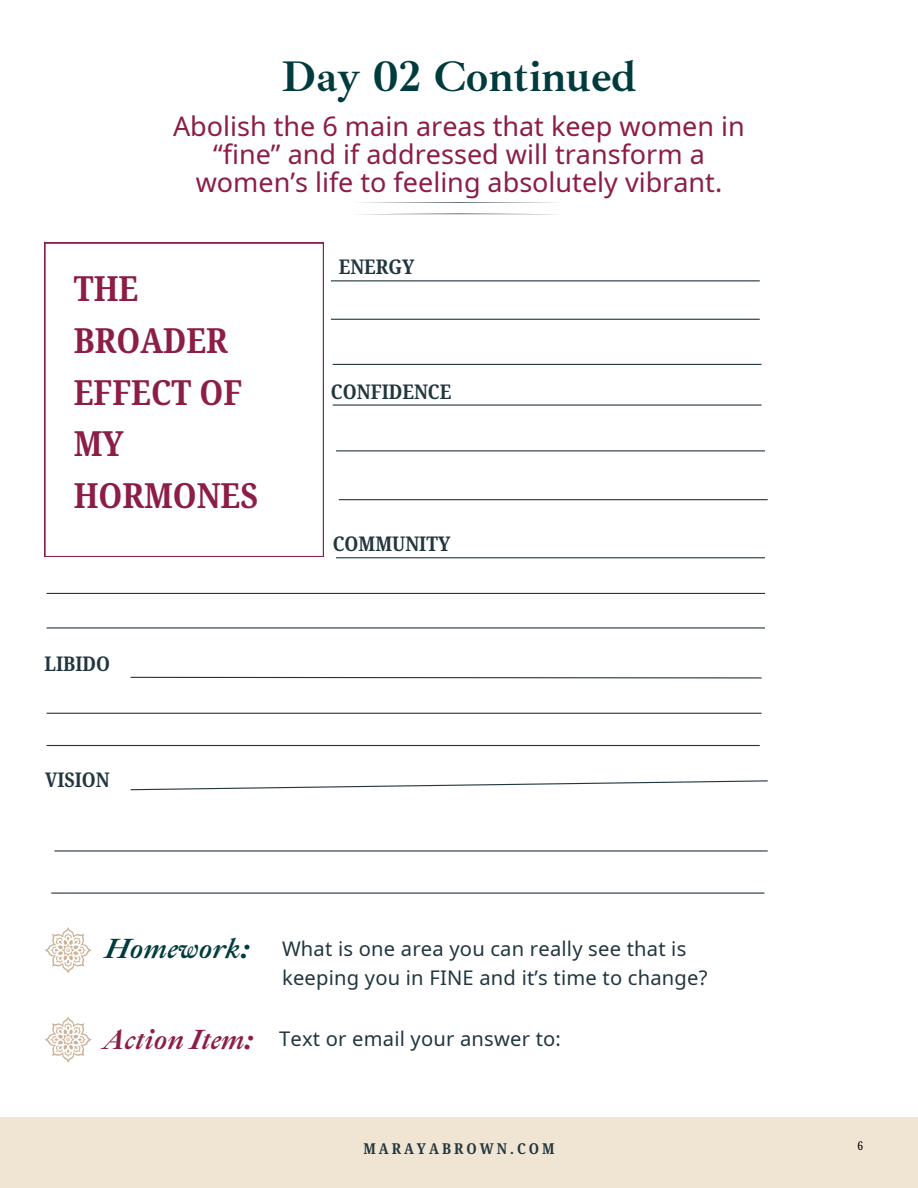
<style>
.page{position:relative;width:918px;height:1188px;background:#fff}
.page>*{position:absolute;margin:0;border:0;box-sizing:border-box;transform-origin:0 0}
.t1{font:700 43.95px "Ibarra Real Nova";color:#003b3e}
.t2{font:700 34.65px/51.8px "Noto Serif Ethiopic Condensed";color:#8c1d47}
.t3{font:italic 700 28.5px "Ibarra Real Nova";color:#8c1d47}
.t4{font:italic 700 28.5px "Ibarra Real Nova";color:#003b3e}
.t5{font:27px/28.2px "Noto Sans Osage";color:#8c1d47;text-align:center}
.t6{font:700 20.25px "Noto Serif Ethiopic Condensed";color:#21363e}
.t7{font:20.1px/28.2px "Noto Sans Osage";letter-spacing:.01em;color:#21363e}
.t8{font:700 15px "Noto Serif Ethiopic Condensed";letter-spacing:.2em;color:#21363e}
.t9{font:12px "Noto Serif Ethiopic Condensed";color:#000}
</style>
<div class="page">
<svg style="left:360px;top:202px;width:198px;height:1px"></svg>
<svg style="left:45px;top:927px;width:47px;height:46px"></svg>
<svg style="left:45px;top:1016px;width:47px;height:46px"></svg>
<svg style="left:45px;top:243px;width:279px;height:314px"></svg>
<svg style="left:388px;top:213px;width:142px;height:1px"></svg>
<hr style="left:331px;top:280px;width:429px;height:1px;background:#21363e">
<hr style="left:331px;top:319px;width:429px;height:1px;background:#21363e">
<hr style="left:333px;top:404px;width:429px;height:2px;background:#21363e">
<hr style="left:333px;top:364px;width:429px;height:1px;background:#21363e">
<hr style="left:336px;top:450px;width:429px;height:1px;background:#21363e">
<hr style="left:339px;top:499px;width:429px;height:1px;background:#21363e">
<hr style="left:47px;top:593px;width:718px;height:1px;background:#21363e">
<svg style="left:130px;top:676px;width:632px;height:3px"></svg>
<svg style="left:130px;top:780px;width:638px;height:11px"></svg>
<div style="left:0;top:1117px;width:918px;height:71px;background:#f0e4d2"></div>
<hr style="left:47px;top:627px;width:718px;height:2px;background:#21363e">
<hr style="left:47px;top:713px;width:715px;height:1px;background:#21363e">
<hr style="left:336px;top:557px;width:429px;height:1px;background:#21363e">
<hr style="left:47px;top:745px;width:713px;height:1px;background:#21363e">
<hr style="left:54px;top:850px;width:714px;height:2px;background:#21363e">
<hr style="left:51px;top:893px;width:713px;height:1px;background:#21363e">
<h4 class="t1" style="left:282px;top:50px;width:356px">Day 02 Continued</h4>
<h5 class="t5" style="left:173px;top:112px;width:573px">Abolish the 6 main areas that keep women in “fine” and if addressed will transform a women’s life to feeling absolutely vibrant.</h5>
<h5 class="t2" style="left:74px;top:262px;width:186px">THE<br>BROADER<br>EFFECT OF<br>MY<br>HORMONES</h5>
<h3 class="t6" style="left:45px;top:649px;width:67px">LIBIDO</h3>
<h6 class="t6" style="left:45px;top:765px;width:66px">VISION</h6>
<h3 class="t6" style="left:339px;top:253px;width:77px">ENERGY</h3>
<h6 class="t6" style="left:331px;top:377px;width:122px">CONFIDENCE</h6>
<p class="t6" style="left:333px;top:530px;width:119px">COMMUNITY</p>
<p class="t4" style="left:105px;top:931px;width:146px">Homework:</p>
<p class="t7" style="left:282px;top:935px;width:427px">What is one area you can really see that is keeping you in FINE and it’s time to change?</p>
<h2 class="t3" style="left:103px;top:1022px;width:151px">Action Item:</h2>
<h5 class="t7" style="left:279px;top:1024px;width:283px">Text or email your answer to:</h5>
<h5 class="t8" style="left:363px;top:1138px;width:193px">MARAYABROWN.COM</h5>
<p class="t9" style="left:857px;top:1137px;width:7px">6</p>
<h5 class="t9" style="left:857px;top:1137px;width:7px">7</h5>
</div>
